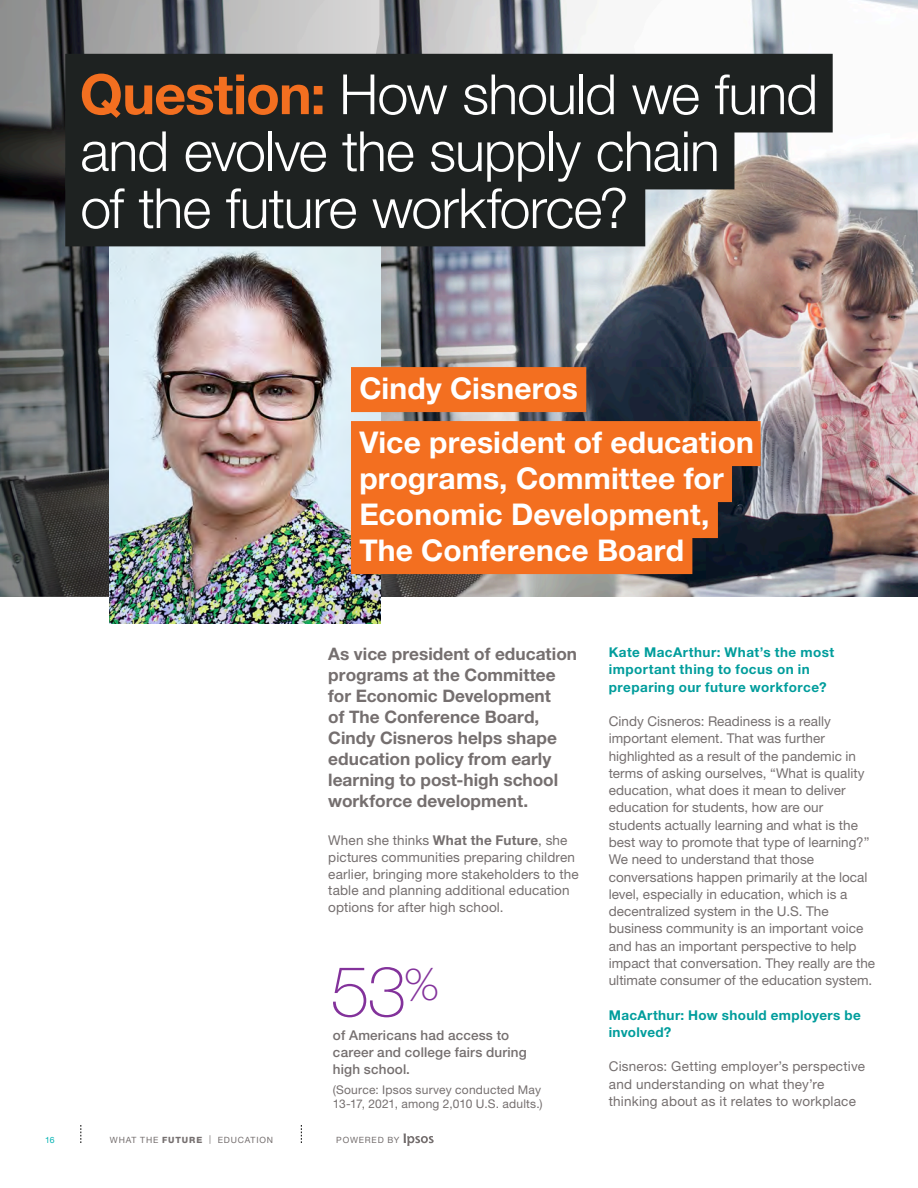
<style>
.page{position:relative;width:918px;height:1188px;background:#fff}
.page>*{position:absolute;margin:0;border:0;box-sizing:border-box;transform-origin:0 0}
.H2__Left{font:100 70.5px "Helvetica Neue LT Std";color:#83329b}
.H2__Left-2{font:300 55.5px/57px "Helvetica Neue LT Std";letter-spacing:-.015em;color:#fff}
.H4__Left{font:700 30px/36px "Helvetica Neue LT Std";letter-spacing:.005em;color:#fff}
.BC__Left{font:700 17.25px/21px "Helvetica Neue LT Std";color:#756f6f}
.BC__Left-2{font:13.5px/17.2px "Helvetica Neue LT Std";letter-spacing:.005em;color:#756f6f}
.BC__Left-3{font:700 13.5px/17.2px "Helvetica Neue LT Std";letter-spacing:.03em;color:#009d9c}
.BC__Left-4{font:500 13.5px/16.8px "Helvetica Neue LT Std";letter-spacing:.01em;color:#756f6f}
.BC__Left-5{font:12px/14.7px "Helvetica Neue LT Std";letter-spacing:.015em;color:#756f6f}
.t1{font:8.7px "Helvetica Neue LT Std";letter-spacing:.095em;color:#756f6f}
.CN__Left{font:8.7px "Helvetica Neue LT Std";color:#00b2b2}
.s1{font-weight:700;color:#f36f20}
.s2{font-weight:700}
.s3{font-weight:800}
</style>
<div class="page">
<svg style="left:403px;top:1134px;width:31px;height:12px"></svg>
<img style="left:577px;top:0;width:341px;height:597px">
<svg style="left:0;top:0;width:577px;height:597px;background:#6e7074"></svg>
<img style="left:109px;top:246px;width:272px;height:378px">
<div style="left:351px;top:367px;width:235px;height:45px;background:#f36f20"></div>
<div style="left:351px;top:421px;width:410px;height:45px;background:#f36f20"></div>
<div style="left:351px;top:457px;width:381px;height:45px;background:#f36f20"></div>
<div style="left:351px;top:493px;width:367px;height:45px;background:#f36f20"></div>
<div style="left:351px;top:529px;width:341px;height:45px;background:#f36f20"></div>
<div style="left:65px;top:54px;width:768px;height:78px;background:#1e2221"></div>
<div style="left:65px;top:111px;width:669px;height:78px;background:#1e2221"></div>
<div style="left:65px;top:168px;width:580px;height:78px;background:#1e2221"></div>
<svg style="left:81px;top:1125px;width:1px;height:18px"></svg>
<svg style="left:301px;top:1125px;width:1px;height:18px"></svg>
<p class="H2__Left-2" style="left:80px;top:65px;width:740px"><span class="s1">Question:</span> How should we fund and evolve the supply chain<br>of the future workforce?</p>
<p class="H4__Left" style="left:359px;top:369px;width:220px">Cindy Cisneros</p>
<p class="H4__Left" style="left:359px;top:423px;width:396px">Vice president of education programs, Committee for<br>Economic Development,<br>The Conference Board</p>
<p class="BC__Left" style="left:328px;top:643px;width:250px">As vice president of education programs at the Committee for Economic Development<br>of The Conference Board,<br>Cindy Cisneros helps shape education policy from early learning to post-high school workforce development.</p>
<p class="BC__Left-2" style="left:328px;top:831px;width:252px;line-height:16.8px">When she thinks <span class="s2">What the Future</span>, she pictures communities preparing children earlier, bringing more stakeholders to the table and planning additional education options for after high school.</p>
<p class="H2__Left" style="left:330px;top:951px;width:110px">53<sup>%</sup></p>
<p class="BC__Left-4" style="left:333px;top:1026px;width:195px">of Americans had access to career and college fairs during high school.</p>
<p class="BC__Left-5" style="left:333px;top:1082px;width:211px">(Source: Ipsos survey conducted May<br>13-17, 2021, among 2,010 U.S. adults.)</p>
<p class="CN__Left" style="left:45px;top:1135px;width:11px">16</p>
<p class="t1" style="left:110px;top:1135px;width:165px">WHAT THE <span class="s3">FUTURE</span> | EDUCATION</p>
<p class="t1" style="left:336px;top:1135px;width:65px">POWERED BY</p>
<p class="BC__Left-3" style="left:609px;top:643px;width:227px">Kate MacArthur: What’s the most important thing to focus on in preparing our future workforce?</p>
<p class="BC__Left-2" style="left:609px;top:713px;width:268px">Cindy Cisneros: Readiness is a really important element. That was further highlighted as a result of the pandemic in terms of asking ourselves, “What is quality education, what does it mean to deliver education for students, how are our students actually learning and what is the best way to promote that type of learning?” We need to understand that those conversations happen primarily at the local level, especially in education, which is a decentralized system in the U.S. The business community is an important voice and has an important perspective to help impact that conversation. They really are the ultimate consumer of the education system.</p>
<p class="BC__Left-3" style="left:609px;top:1006px;width:253px">MacArthur: How should employers be involved?</p>
<p class="BC__Left-2" style="left:609px;top:1058px;width:258px">Cisneros: Getting employer’s perspective and understanding on what they’re thinking about as it relates to workplace</p>
</div>
